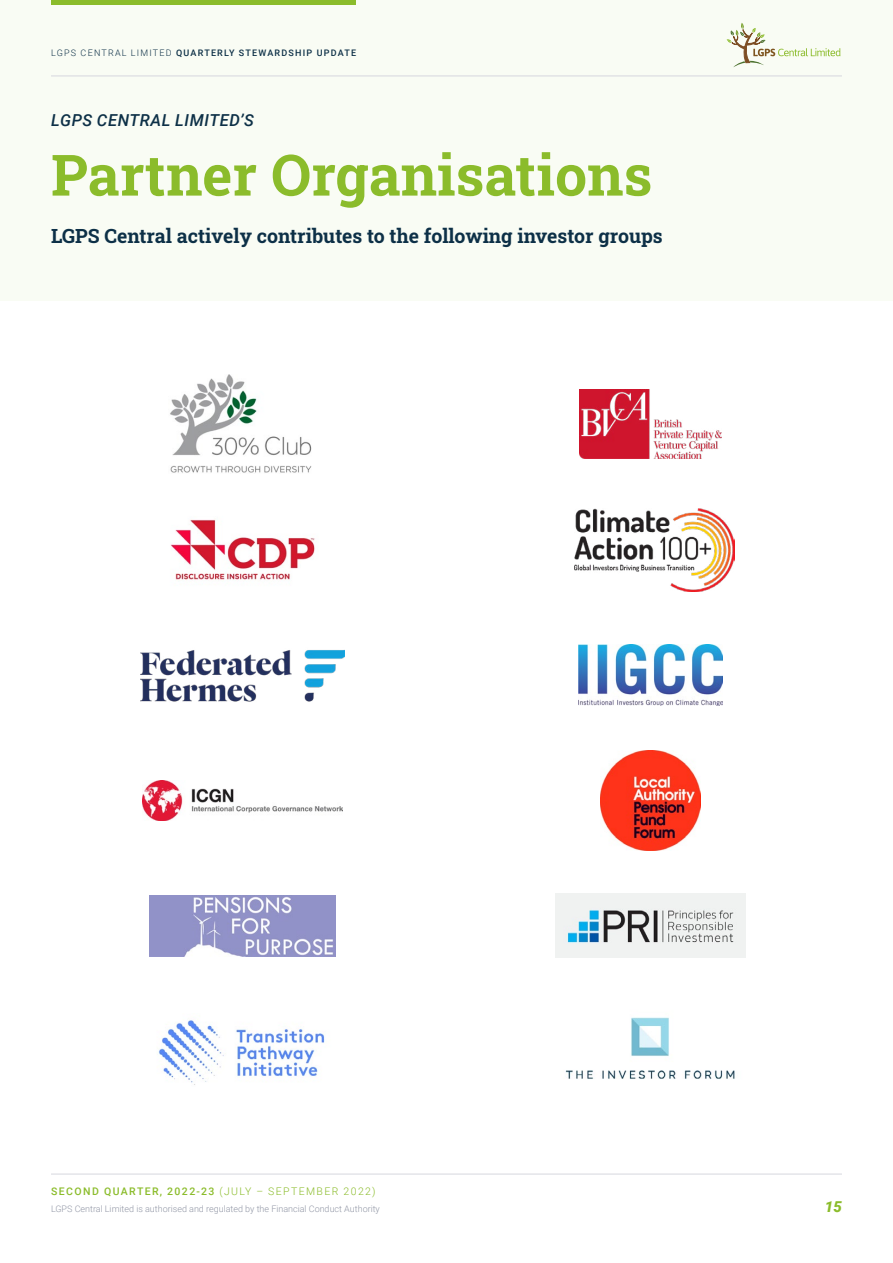
<style>
.page{position:relative;width:893px;height:1263px;background:#fff}
.page>*{position:absolute;margin:0;border:0;box-sizing:border-box;transform-origin:0 0}
.t1{font:700 57px "Roboto Slab";color:#8bbc2b}
.t2{font:700 19.5px "Roboto Slab";color:#0d3047}
.t3{font:italic 500 16.5px "Roboto";letter-spacing:.035em;color:#0d3047}
.t4{font:italic 900 15px "Roboto";color:#8bbc2b}
.t5{font:500 10.5px "Roboto";letter-spacing:.135em;color:#8bbc2b}
.t6{font:300 9px "Roboto";color:#9196a5}
.t7{font:500 9px "Roboto";letter-spacing:.135em;color:#0d3047}
.s1{font-weight:300}
</style>
<div class="page">
<div style="left:0;top:0;width:893px;height:301px;background:#f9fcf4"></div>
<img style="left:170px;top:374px;width:142px;height:99px">
<img style="left:580px;top:390px;width:142px;height:69px">
<img style="left:171px;top:519px;width:144px;height:61px">
<img style="left:574px;top:508px;width:160px;height:83px">
<img style="left:140px;top:650px;width:204px;height:52px">
<img style="left:579px;top:644px;width:144px;height:62px">
<img style="left:142px;top:781px;width:200px;height:39px">
<img style="left:601px;top:750px;width:100px;height:100px">
<img style="left:150px;top:896px;width:185px;height:60px">
<img style="left:555px;top:893px;width:191px;height:65px">
<img style="left:158px;top:1020px;width:167px;height:65px">
<img style="left:565px;top:1017px;width:170px;height:62px">
<hr style="left:51px;top:1174px;width:791px;height:1px;background:#d6d7de">
<hr style="left:51px;top:76px;width:791px;height:1px;background:#d6d7de">
<svg style="left:727px;top:23px;width:113px;height:44px"></svg>
<div style="left:51px;top:0;width:305px;height:5px;background:#8bbc2b"></div>
<p class="t7" style="left:51px;top:47px;width:306px"><span class="s1">LGPS CENTRAL LIMITED</span> QUARTERLY STEWARDSHIP UPDATE</p>
<h3 class="t3" style="left:51px;top:108px;width:204px">LGPS CENTRAL LIMITED’S</h3>
<h1 class="t1" style="left:51px;top:136px;width:603px">Partner Organisations</h1>
<h2 class="t2" style="left:51px;top:223px;width:613px">LGPS Central actively contributes to the following investor groups</h2>
<p class="t5" style="left:51px;top:1184px;width:326px">SECOND QUARTER, 2022-23 <span class="s1">(JULY – SEPTEMBER 2022)</span></p>
<p class="t6" style="left:51px;top:1202px;width:330px">LGPS Central Limited is authorised and regulated by the Financial Conduct Authority</p>
<h3 class="t4" style="left:825px;top:1196px;width:18px">15</h3>
</div>
